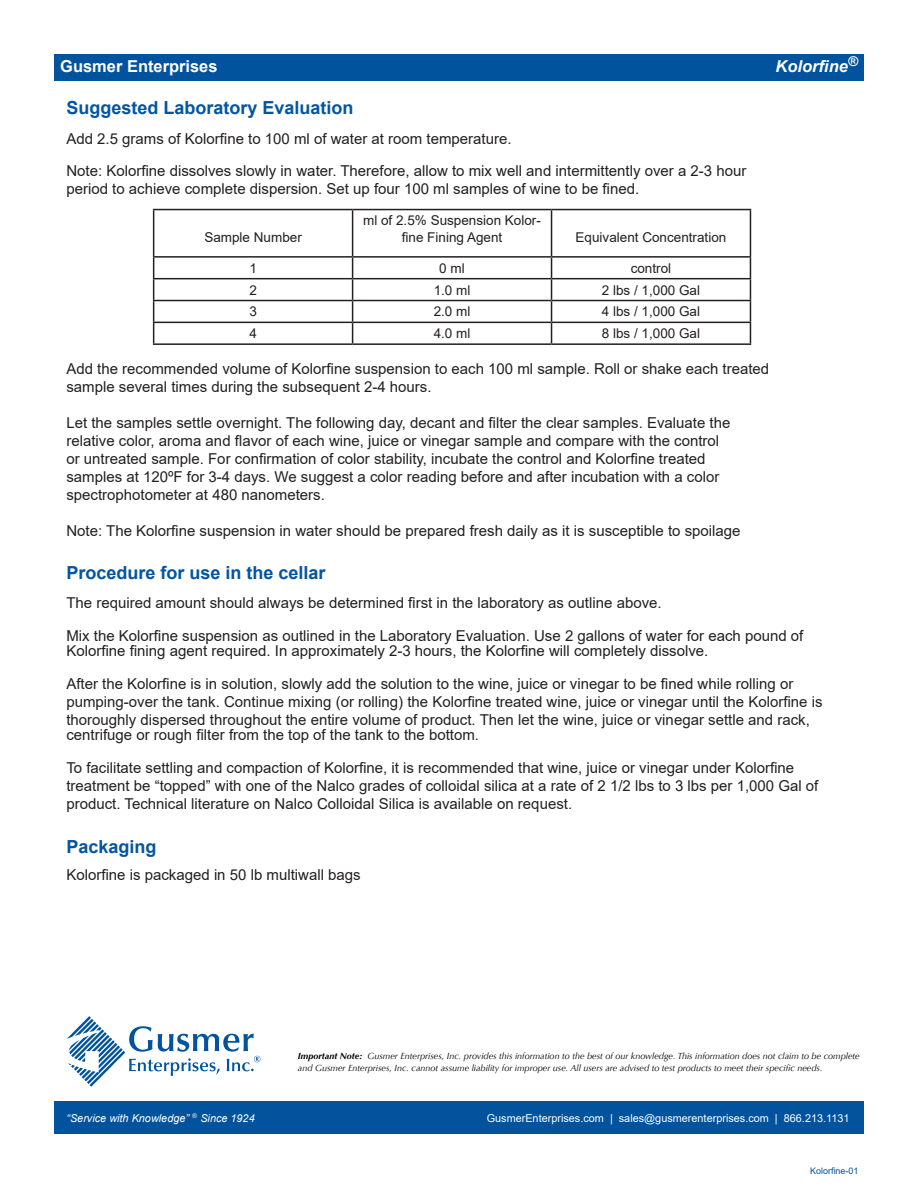
<style>
.page{position:relative;width:918px;height:1188px;background:#fff}
.page>*{position:absolute;margin:0;border:0;box-sizing:border-box;transform-origin:0 0}
.t1{font:700 18px "Arial";color:#0155a2}
.t2{font:700 16.5px "Arial";color:#fff}
.t3{font:italic 700 16.5px "Arial";color:#fff}
.Body_text{font:15px "Arial";color:#231f20}
.Body_text-2{font:13.5px/16.2px "Arial";color:#231f20;text-align:center}
.t4{font:10.8px "Arial";color:#fff}
.t5{font:italic 10.8px "Arial";color:#fff}
.t6{font:italic 9px/12px "Optima";color:#000}
.t7{font:9px "Arial";color:#01539e}
.s1{font-weight:700}
</style>
<div class="page">
<div style="left:54px;top:54px;width:810px;height:27px;background:#01539e"></div>
<svg style="left:67px;top:1016px;width:193px;height:71px"></svg>
<div style="left:54px;top:1102px;width:810px;height:32px;background:#01539e"></div>
<hr style="left:153px;top:209px;width:200px;height:1px;background:#231f20">
<hr style="left:153px;top:210px;width:1px;height:46px;background:#231f20">
<hr style="left:353px;top:209px;width:199px;height:1px;background:#231f20">
<hr style="left:352px;top:210px;width:1px;height:46px;background:#231f20">
<hr style="left:552px;top:209px;width:199px;height:1px;background:#231f20">
<hr style="left:551px;top:210px;width:1px;height:46px;background:#231f20">
<hr style="left:750px;top:210px;width:1px;height:46px;background:#231f20">
<hr style="left:153px;top:256px;width:200px;height:2px;background:#231f20">
<hr style="left:353px;top:256px;width:199px;height:2px;background:#231f20">
<hr style="left:552px;top:256px;width:199px;height:2px;background:#231f20">
<hr style="left:153px;top:278px;width:200px;height:1px;background:#231f20">
<hr style="left:353px;top:278px;width:199px;height:1px;background:#231f20">
<hr style="left:552px;top:278px;width:199px;height:1px;background:#231f20">
<hr style="left:153px;top:300px;width:200px;height:1px;background:#231f20">
<hr style="left:353px;top:300px;width:199px;height:1px;background:#231f20">
<hr style="left:552px;top:300px;width:199px;height:1px;background:#231f20">
<hr style="left:153px;top:322px;width:200px;height:1px;background:#231f20">
<svg style="left:153px;top:258px;width:1px;height:85px"></svg>
<hr style="left:353px;top:322px;width:199px;height:1px;background:#231f20">
<svg style="left:352px;top:258px;width:1px;height:85px"></svg>
<hr style="left:552px;top:322px;width:199px;height:1px;background:#231f20">
<svg style="left:551px;top:258px;width:1px;height:85px"></svg>
<svg style="left:750px;top:258px;width:1px;height:85px"></svg>
<hr style="left:153px;top:343px;width:200px;height:2px;background:#231f20">
<hr style="left:353px;top:343px;width:199px;height:2px;background:#231f20">
<hr style="left:552px;top:343px;width:199px;height:2px;background:#231f20">
<p class="t2" style="left:60px;top:55px;width:159px">Gusmer Enterprises</p>
<p class="t3" style="left:776px;top:55px;width:84px">Kolorfine<sup>®</sup></p>
<p class="t1" style="left:66px;top:95px;width:289px">Suggested Laboratory Evaluation</p>
<p class="Body_text" style="left:66px;top:129px;width:447px">Add 2.5 grams of Kolorfine to 100 ml of water at room temperature.</p>
<p class="Body_text" style="left:66px;top:160px;width:681px">Note: Kolorfine dissolves slowly in water. Therefore, allow to mix well and intermittently over a 2-3 hour</p>
<p class="Body_text" style="left:66px;top:178px;width:574px">period to achieve complete dispersion. Set up four 100 ml samples of wine to be fined.</p>
<p class="Body_text-2" style="left:204px;top:229px;width:99px">Sample Number</p>
<p class="Body_text-2" style="left:363px;top:212px;width:179px">ml of 2.5% Suspension Kolor&shy;fine Fining Agent</p>
<p class="Body_text-2" style="left:576px;top:229px;width:152px">Equivalent Concentration</p>
<p class="Body_text-2" style="left:249px;top:260px;width:9px">1</p>
<p class="Body_text-2" style="left:439px;top:260px;width:27px">0 ml</p>
<p class="Body_text-2" style="left:631px;top:260px;width:42px">control</p>
<p class="Body_text-2" style="left:249px;top:282px;width:9px">2</p>
<p class="Body_text-2" style="left:434px;top:282px;width:38px">1.0 ml</p>
<p class="Body_text-2" style="left:602px;top:282px;width:100px">2 lbs / 1,000 Gal</p>
<p class="Body_text-2" style="left:249px;top:303px;width:9px">3</p>
<p class="Body_text-2" style="left:434px;top:303px;width:38px">2.0 ml</p>
<p class="Body_text-2" style="left:602px;top:303px;width:100px">4 lbs / 1,000 Gal</p>
<p class="Body_text-2" style="left:249px;top:325px;width:9px">4</p>
<p class="Body_text-2" style="left:434px;top:325px;width:38px">4.0 ml</p>
<p class="Body_text-2" style="left:602px;top:325px;width:100px">8 lbs / 1,000 Gal</p>
<p class="Body_text" style="left:66px;top:358px;width:704px">Add the recommended volume of Kolorfine suspension to each 100 ml sample. Roll or shake each treated</p>
<p class="Body_text" style="left:66px;top:376px;width:367px">sample several times during the subsequent 2-4 hours.</p>
<p class="Body_text" style="left:66px;top:412px;width:665px">Let the samples settle overnight. The following day, decant and filter the clear samples. Evaluate the</p>
<p class="Body_text" style="left:66px;top:430px;width:654px">relative color, aroma and flavor of each wine, juice or vinegar sample and compare with the control</p>
<p class="Body_text" style="left:66px;top:448px;width:641px">or untreated sample. For confirmation of color stability, incubate the control and Kolorfine treated</p>
<p class="Body_text" style="left:66px;top:466px;width:655px">samples at 120ºF for 3-4 days. We suggest a color reading before and after incubation with a color</p>
<p class="Body_text" style="left:66px;top:484px;width:260px">spectrophotometer at 480 nanometers.</p>
<p class="Body_text" style="left:66px;top:520px;width:676px">Note: The Kolorfine suspension in water should be prepared fresh daily as it is susceptible to spoilage</p>
<p class="t1" style="left:66px;top:560px;width:261px">Procedure for use in the cellar</p>
<p class="Body_text" style="left:66px;top:593px;width:597px">The required amount should always be determined first in the laboratory as outline above.</p>
<p class="Body_text" style="left:66px;top:626px;width:739px">Mix the Kolorfine suspension as outlined in the Laboratory Evaluation. Use 2 gallons of water for each pound of</p>
<p class="Body_text" style="left:66px;top:641px;width:643px">Kolorfine fining agent required. In approximately 2-3 hours, the Kolorfine will completely dissolve.</p>
<p class="Body_text" style="left:66px;top:674px;width:728px">After the Kolorfine is in solution, slowly add the solution to the wine, juice or vinegar to be fined while rolling or</p>
<p class="Body_text" style="left:66px;top:692px;width:758px">pumping-over the tank. Continue mixing (or rolling) the Kolorfine treated wine, juice or vinegar until the Kolorfine is</p>
<p class="Body_text" style="left:66px;top:710px;width:745px">thoroughly dispersed throughout the entire volume of product. Then let the wine, juice or vinegar settle and rack,</p>
<p class="Body_text" style="left:66px;top:725px;width:414px">centrifuge or rough filter from the top of the tank to the bottom.</p>
<p class="Body_text" style="left:66px;top:758px;width:729px">To facilitate settling and compaction of Kolorfine, it is recommended that wine, juice or vinegar under Kolorfine</p>
<p class="Body_text" style="left:66px;top:776px;width:754px">treatment be “topped” with one of the Nalco grades of colloidal silica at a rate of 2 1/2 lbs to 3 lbs per 1,000 Gal of</p>
<p class="Body_text" style="left:66px;top:794px;width:507px">product. Technical literature on Nalco Colloidal Silica is available on request.</p>
<p class="t1" style="left:66px;top:834px;width:92px">Packaging</p>
<p class="Body_text" style="left:66px;top:865px;width:296px">Kolorfine is packaged in 50 lb multiwall bags</p>
<p class="t6" style="left:298px;top:1050px;width:563px"><span class="s1">Important Note:</span> Gusmer Enterprises, Inc. provides this information to the best of our knowledge. This information does not claim to be complete and Gusmer Enterprises, Inc. cannot assume liability for improper use. All users are advised to test products to meet their specific needs.</p>
<p class="t5" style="left:66px;top:1111px;width:190px">“Service with Knowledge” <sup>®</sup> Since 1924</p>
<p class="t4" style="left:487px;top:1110px;width:364px">GusmerEnterprises.com | sales@gusmerenterprises.com | 866.213.1131</p>
<p class="t7" style="left:810px;top:1164px;width:50px">Kolorfine-01</p>
</div>
